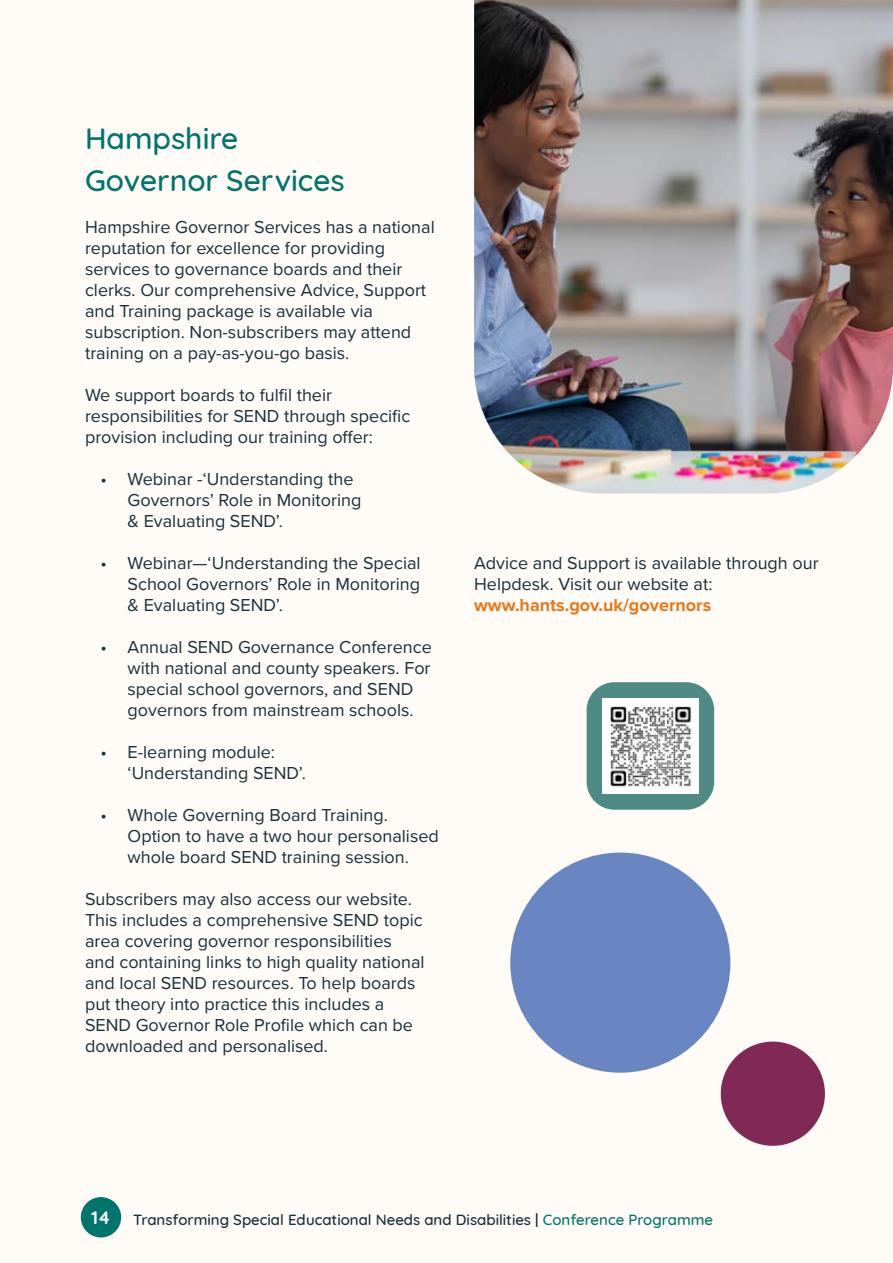
<style>
.page{position:relative;width:893px;height:1263px;background:#fffbf6}
.page>*{position:absolute;margin:0;border:0;box-sizing:border-box;transform-origin:0 0}
.t1{font:500 30px/42px "Quicksand";color:#01756b}
.t2{font:18px/21px "Proxima Nova";color:#17303b}
.t3{font:700 18px "Proxima Nova";color:#e77819}
.t4{font:500 15px "Quicksand";color:#17303b}
.s1{font-weight:700;font-size:18px;color:#fff}
.s2{color:#01756b}
</style>
<div class="page">
<div style="left:721px;top:1041px;width:104px;height:105px;background:#7f2954;border-radius:50%"></div>
<div style="left:510px;top:852px;width:220px;height:221px;background:#6986c3;border-radius:50%"></div>
<div style="left:587px;top:682px;width:127px;height:128px;background:#4f8b84;border-radius:28px"></div>
<img style="left:603px;top:698px;width:95px;height:95px">
<img style="left:474px;top:0;width:419px;height:493px">
<div style="left:81px;top:1197px;width:40px;height:40px;background:#01756b;border-radius:50%"></div>
<h1 class="t1" style="left:85px;top:114px;width:261px">Hampshire<br>Governor Services</h1>
<p class="t2" style="left:85px;top:215px;width:351px">Hampshire Governor Services has a national reputation for excellence for providing services to governance boards and their clerks. Our comprehensive Advice, Support and Training package is available via subscription. Non-subscribers may attend training on a pay-as-you-go basis.</p>
<p class="t2" style="left:85px;top:383px;width:327px">We support boards to fulfil their responsibilities for SEND through specific provision including our training offer:</p>
<p class="t2" style="left:128px;top:467px;width:235px;text-indent:-27px">• Webinar -‘Understanding the<br>Governors’ Role in Monitoring &amp; Evaluating SEND’.</p>
<p class="t2" style="left:128px;top:551px;width:295px;text-align:justify;text-indent:-27px">• Webinar—‘Understanding the Special School Governors’ Role in Monitoring &amp; Evaluating SEND’.</p>
<p class="t2" style="left:128px;top:635px;width:306px;text-indent:-27px">• Annual SEND Governance Conference with national and county speakers. For special school governors, and SEND governors from mainstream schools.</p>
<p class="t2" style="left:128px;top:740px;width:180px;text-indent:-27px">• E-learning module: ‘Understanding SEND’.</p>
<p class="t2" style="left:128px;top:803px;width:313px;text-indent:-27px">• Whole Governing Board Training.<br>Option to have a two hour personalised whole board SEND training session.</p>
<p class="t2" style="left:85px;top:887px;width:341px">Subscribers may also access our website.<br>This includes a comprehensive SEND topic area covering governor responsibilities and containing links to high quality national and local SEND resources. To help boards put theory into practice this includes a SEND Governor Role Profile which can be downloaded and personalised.</p>
<p class="t2" style="left:474px;top:551px;width:346px">Advice and Support is available through our<br>Helpdesk. Visit our website at:</p>
<p class="t3" style="left:474px;top:591px;width:239px">www.hants.gov.uk/governors</p>
<p class="t4" style="left:91px;top:1207px;width:623px"><span class="s1">14</span> Transforming Special Educational Needs and Disabilities | <span class="s2">Conference Programme</span></p>
</div>
